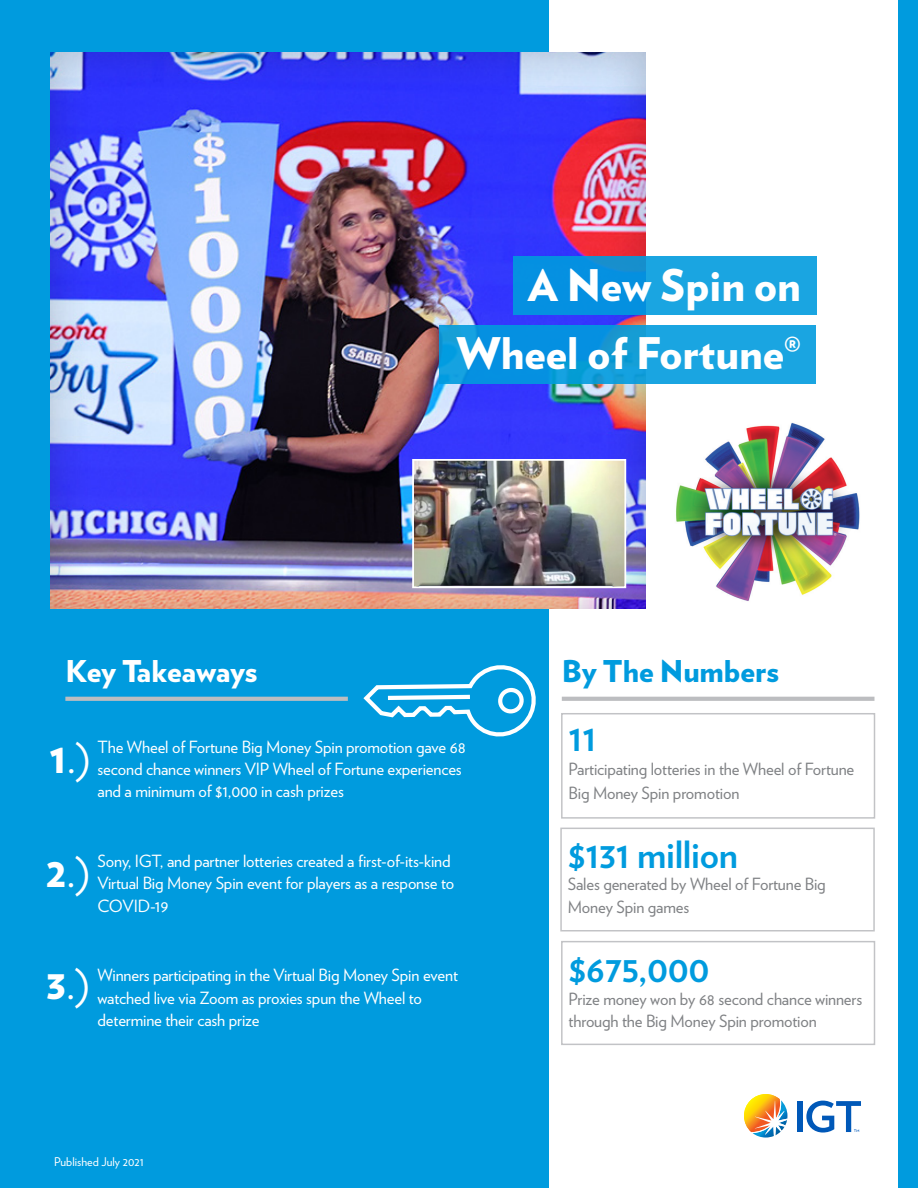
<style>
.page{position:relative;width:918px;height:1188px;background:#fff}
.page>*{position:absolute;margin:0;border:0;box-sizing:border-box;transform-origin:0 0}
.t1{font:900 43.5px/68.4px "Verlag";color:#fff;text-align:right}
.t2{font:42px "Verlag";color:#fff}
.t3{font:700 37.5px "Verlag";letter-spacing:-.01em;color:#009bde}
.t4{font:900 30px "Verlag";color:#009bde}
.t5{font:900 30px "Verlag";letter-spacing:-.005em;color:#fff}
.t6{font:16.8px/22.4px "Verlag";letter-spacing:-.01em;color:#fff}
.t7{font:16.8px/22.5px "Verlag";letter-spacing:-.01em;color:#808285}
.Body_Copy{font:12px "Verlag";color:#fff}
.s1{font-weight:900}
</style>
<div class="page">
<div style="left:898px;top:0;width:20px;height:1188px;background:#009bde"></div>
<div style="left:0;top:0;width:548px;height:1188px;background:#009bde"></div>
<svg style="left:65px;top:697px;width:283px;height:4px"></svg>
<hr style="left:562px;top:697px;width:312px;height:4px;background:#bcbdc0">
<svg style="left:363px;top:665px;width:173px;height:72px"></svg>
<div style="left:797px;top:1101px;width:6px;height:31px;background:#0058b8"></div>
<svg style="left:744px;top:1094px;width:43px;height:44px"></svg>
<svg style="left:806px;top:1101px;width:55px;height:32px"></svg>
<div style="left:49px;top:51px;width:597px;height:558px;background:#231f20;opacity:.23"></div>
<svg style="left:513px;top:256px;width:303px;height:59px;background:#119be0"></svg>
<svg style="left:440px;top:325px;width:376px;height:58px;fill:#16a2e1"></svg>
<div style="left:561px;top:713px;width:314px;height:106px;border:2px solid #bcbdc0"></div>
<div style="left:560px;top:828px;width:315px;height:104px;border:2px solid #bcbdc0"></div>
<div style="left:561px;top:941px;width:314px;height:104px;border:2px solid #bcbdc0"></div>
<img style="left:415px;top:462px;width:208px;height:123px">
<div style="left:412px;top:459px;width:214px;height:129px;border:2px solid #fff"></div>
<img style="left:676px;top:422px;width:184px;height:179px">
<p class="t5" style="left:65px;top:646px;width:194px">Key Takeaways</p>
<p class="t1" style="left:456px;top:248px;width:346px">A New Spin on<br>Wheel of Fortune®</p>
<p class="t4" style="left:562px;top:646px;width:219px">By The Numbers</p>
<p class="t2" style="left:50px;top:726px;width:42px"><span class="s1">1</span>.)</p>
<p class="t6" style="left:98px;top:734px;width:370px">The Wheel of Fortune Big Money Spin promotion gave 68 second chance winners VIP Wheel of Fortune experiences and a minimum of $1,000 in cash prizes</p>
<p class="t2" style="left:46px;top:840px;width:46px"><span class="s1">2</span>.)</p>
<p class="t6" style="left:98px;top:849px;width:358px">Sony, IGT, and partner lotteries created a first-of-its-kind<br>Virtual Big Money Spin event for players as a response to<br>COVID-19</p>
<p class="t2" style="left:46px;top:953px;width:46px"><span class="s1">3</span>.)</p>
<p class="t6" style="left:98px;top:963px;width:362px">Winners participating in the Virtual Big Money Spin event watched live via Zoom as proxies spun the Wheel to determine their cash prize</p>
<p class="Body_Copy" style="left:54px;top:1153px;width:91px">Published July 2021</p>
<p class="t3" style="left:569px;top:708px;width:29px">11</p>
<p class="t7" style="left:569px;top:756px;width:287px;line-height:24px">Participating lotteries in the Wheel of Fortune<br>Big Money Spin promotion</p>
<p class="t3" style="left:568px;top:825px;width:172px">$131 million</p>
<p class="t7" style="left:568px;top:872px;width:259px">Sales generated by Wheel of Fortune Big<br>Money Spin games</p>
<p class="t3" style="left:569px;top:939px;width:142px">$675,000</p>
<p class="t7" style="left:569px;top:987px;width:295px">Prize money won by 68 second chance winners through the Big Money Spin promotion</p>
</div>
